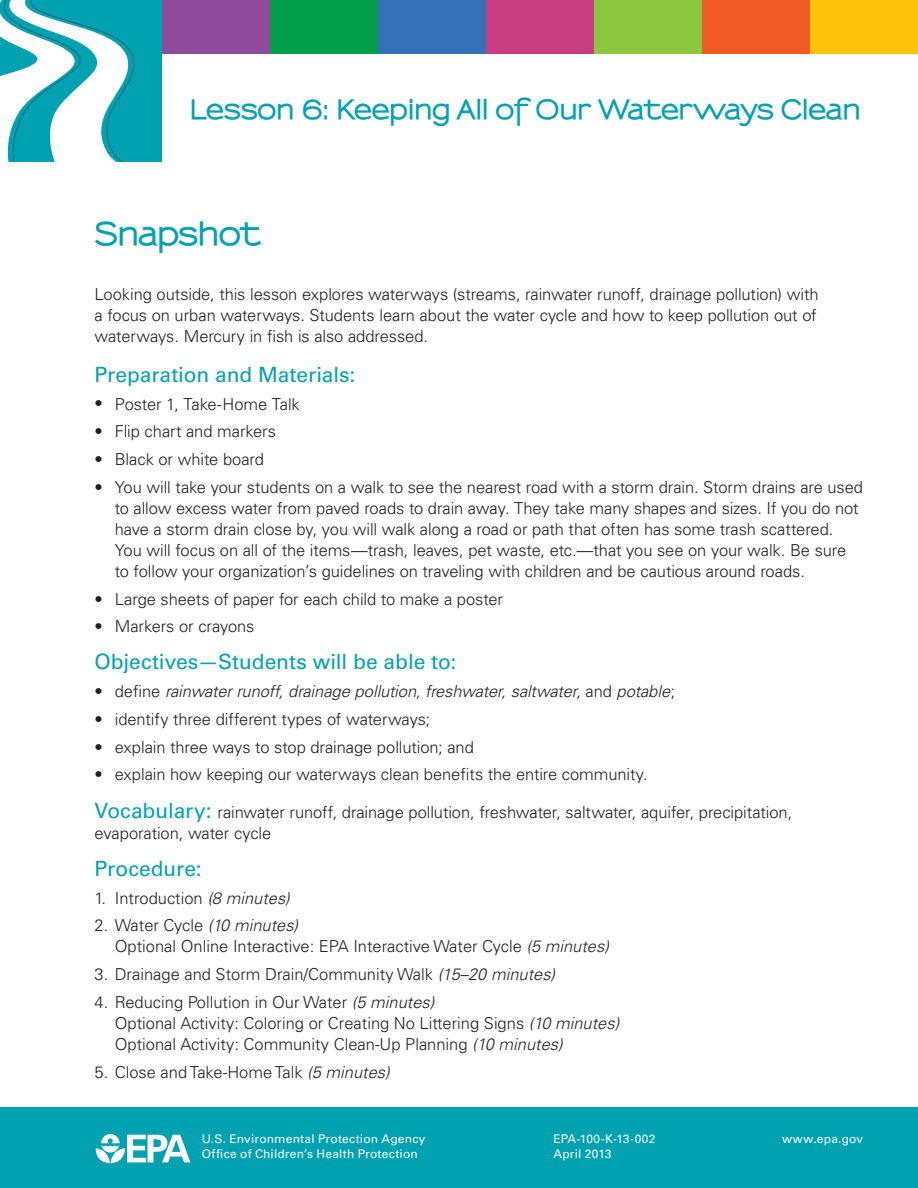
<style>
.page{position:relative;width:918px;height:1188px;background:#fff}
.page>*{position:absolute;margin:0;border:0;box-sizing:border-box;transform-origin:0 0}
.t1{font:800 30px "Sansumi";letter-spacing:-.02em;color:#00a2b2}
.t2{font:800 25.5px "Sansumi";letter-spacing:-.01em;color:#00a2b2}
.t3{font:21px "Univers LT Std";color:#00a2b2}
.Lbody{font:300 16.5px/21px "Univers LT Std";letter-spacing:-.005em;color:#231f20}
.Lbody-2{font:italic 300 16.5px "Univers LT Std";letter-spacing:-.005em;color:#231f20}
.t4{font:12px "Univers LT Std";letter-spacing:.015em;color:#fff}
.s1{font-style:normal}
.s2{font-weight:400;font-size:21px;color:#00a2b2}
.s3{font-style:italic}
</style>
<div class="page">
<div style="left:0;top:1107px;width:918px;height:81px;background:#00a2b2"></div>
<div style="left:810px;top:0;width:108px;height:54px;background:#ffc20d"></div>
<div style="left:594px;top:0;width:108px;height:54px;background:#8dc73f"></div>
<div style="left:486px;top:0;width:108px;height:54px;background:#c83f81"></div>
<div style="left:378px;top:0;width:108px;height:54px;background:#3570b8"></div>
<div style="left:270px;top:0;width:108px;height:54px;background:#009f4c"></div>
<div style="left:702px;top:0;width:108px;height:54px;background:#f15a22"></div>
<div style="left:162px;top:0;width:108px;height:54px;background:#904a9c"></div>
<div style="left:0;top:0;width:162px;height:162px;background:#00a2b2"></div>
<svg style="left:0;top:0;width:135px;height:162px"></svg>
<svg style="left:95px;top:1134px;width:95px;height:29px"></svg>
<h2 class="t2" style="left:189px;top:94px;width:673px">Lesson 6: Keeping All of Our Waterways Clean</h2>
<h1 class="t1" style="left:94px;top:216px;width:167px">Snapshot</h1>
<p class="Lbody" style="left:94px;top:284px;width:726px;text-align:justify">Looking outside, this lesson explores waterways (streams, rainwater runoff, drainage pollution) with a focus on urban waterways. Students learn about the water cycle and how to keep pollution out of waterways. Mercury in fish is also addressed.</p>
<h2 class="t3" style="left:94px;top:362px;width:262px">Preparation and Materials:</h2>
<p class="Lbody" style="left:94px;top:390px;width:10px;line-height:27.8px;text-align:justify">• • • •</p>
<p class="Lbody" style="left:115px;top:393px;width:187px">Poster 1, Take-Home Talk</p>
<p class="Lbody" style="left:115px;top:421px;width:163px">Flip chart and markers</p>
<p class="Lbody" style="left:115px;top:449px;width:151px">Black or white board</p>
<p class="Lbody" style="left:115px;top:476px;width:750px">You will take your students on a walk to see the nearest road with a storm drain. Storm drains are used to allow excess water from paved roads to drain away. They take many shapes and sizes. If you do not have a storm drain close by, you will walk along a road or path that often has some trash scattered.<br>You will focus on all of the items—trash, leaves, pet waste, etc.—that you see on your walk. Be sure to follow your organization’s guidelines on traveling with children and be cautious around roads.</p>
<p class="Lbody" style="left:115px;top:588px;width:390px">Large sheets of paper for each child to make a poster</p>
<p class="Lbody" style="left:115px;top:616px;width:141px">Markers or crayons</p>
<h2 class="t3" style="left:94px;top:650px;width:363px">Objectives—Students will be able to:</h2>
<p class="Lbody" style="left:94px;top:677px;width:10px;line-height:27.8px;text-align:justify">• • • •</p>
<p class="Lbody-2" style="left:115px;top:681px;width:562px"><span class="s1">define</span> rainwater runoff, drainage pollution, freshwater, saltwater<span class="s1">, and</span> potable<span class="s1">;</span></p>
<p class="Lbody" style="left:94px;top:585px;width:10px;line-height:27.8px">• •</p>
<p class="Lbody" style="left:115px;top:709px;width:317px">identify three different types of waterways;</p>
<p class="Lbody" style="left:115px;top:736px;width:361px">explain three ways to stop drainage pollution; and</p>
<p class="Lbody" style="left:115px;top:764px;width:535px">explain how keeping our waterways clean benefits the entire community.</p>
<p class="Lbody" style="left:94px;top:801px;width:699px"><span class="s2">Vocabulary:</span> rainwater runoff, drainage pollution, freshwater, saltwater, aquifer, precipitation, evaporation, water cycle</p>
<h2 class="t3" style="left:94px;top:856px;width:109px">Procedure:</h2>
<p class="Lbody" style="left:94px;top:887px;width:13px">1.</p>
<p class="Lbody" style="left:115px;top:887px;width:177px">Introduction <span class="s3">(8 minutes)</span></p>
<p class="Lbody" style="left:94px;top:915px;width:205px">2. Water Cycle <span class="s3">(10 minutes)</span></p>
<p class="Lbody" style="left:115px;top:936px;width:496px">Optional Online Interactive: EPA Interactive Water Cycle <span class="s3">(5 minutes)</span></p>
<p class="Lbody" style="left:94px;top:964px;width:462px">3. Drainage and Storm Drain/Community Walk <span class="s3">(15–20 minutes)</span></p>
<p class="Lbody" style="left:94px;top:992px;width:341px">4. Reducing Pollution in Our Water <span class="s3">(5 minutes)</span></p>
<p class="Lbody" style="left:115px;top:1013px;width:506px">Optional Activity: Coloring or Creating No Littering Signs <span class="s3">(10 minutes)<br></span>Optional Activity: Community Clean-Up Planning <span class="s3">(10 minutes)</span></p>
<p class="Lbody" style="left:94px;top:1061px;width:297px">5. Close and Take-Home Talk <span class="s3">(5 minutes)</span></p>
<p class="t4" style="left:202px;top:1131px;width:225px">U.S. Environmental Protection Agency</p>
<p class="t4" style="left:202px;top:1146px;width:218px">Office of Children’s Health Protection</p>
<p class="t4" style="left:553px;top:1131px;width:104px">EPA-100-K-13-002</p>
<p class="t4" style="left:553px;top:1146px;width:60px">April 2013</p>
<p class="t4" style="left:782px;top:1131px;width:83px">www.epa.gov</p>
</div>
